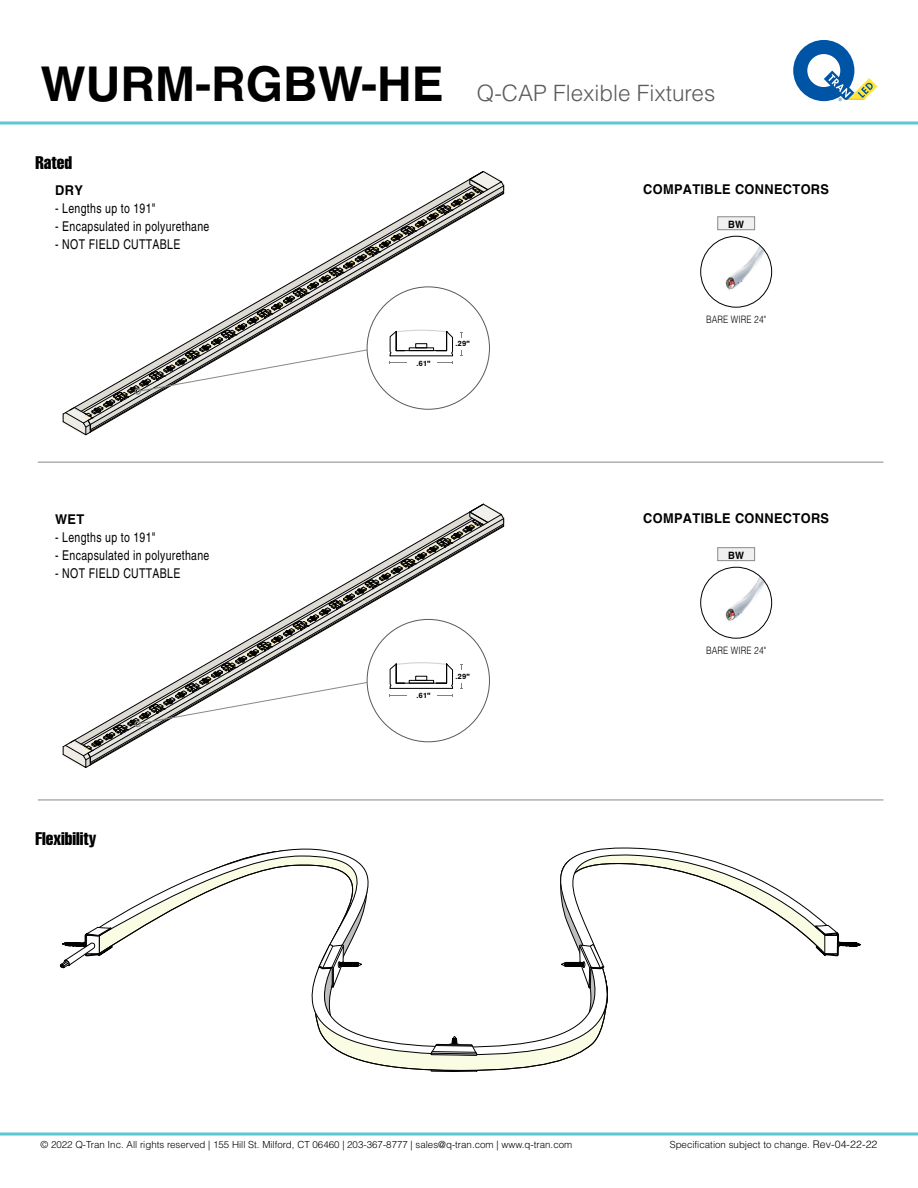
<style>
.page{position:relative;width:918px;height:1188px;background:#fff}
.page>*{position:absolute;margin:0;border:0;box-sizing:border-box;transform-origin:0 0}
.t1{font:300 22.5px "Helvetica LT Pro";color:#5a5a5a}
.t2{font:extra-condensed 18px "Helvetica LT Pro";color:#000}
.t3{font:condensed 13.5px "Helvetica LT Pro";letter-spacing:.025em;color:#000;scale:.95 1}
.t4{font:700 13.5px "Helvetica LT Pro";letter-spacing:.025em;color:#000;scale:.95 1}
.t5{font:300 10.2px "Helvetica LT Pro";letter-spacing:.01em;color:#000;scale:.82 1}
.t6{font:700 10.2px "Helvetica LT Pro";color:#000;scale:.93 1}
.t7{font:300 9.75px "Helvetica LT Pro";color:#000}
.t8{font:700 7.8px "Nimbus San";color:#010101}
.s1{font-weight:700;font-size:48px;color:#000}
.s2{font-size:10.5px}
</style>
<div class="page">
<svg style="left:0;top:1132px;width:918px;height:4px;background:#84d4dd"></svg>
<hr style="left:0;top:122px;width:918px;height:2px;background:#5cc7d3">
<svg style="left:793px;top:40px;width:85px;height:61px"></svg>
<img style="left:701px;top:236px;width:71px;height:60px">
<div style="left:700px;top:236px;width:72px;height:71px;border:1px solid #000;border-radius:50%"></div>
<div style="left:718px;top:217px;width:37px;height:13px;background:#f0f0f0"></div>
<div style="left:718px;top:217px;width:37px;height:13px;border:1px solid #888"></div>
<div style="left:718px;top:548px;width:37px;height:13px;background:#f0f0f0"></div>
<div style="left:718px;top:548px;width:37px;height:13px;border:1px solid #888"></div>
<img style="left:701px;top:567px;width:71px;height:58px">
<div style="left:700px;top:567px;width:72px;height:71px;border:1px solid #000;border-radius:50%"></div>
<hr style="left:38px;top:800px;width:845px;height:1px;background:#888">
<svg style="left:431px;top:1071px;width:46px;height:1px"></svg>
<svg style="left:350px;top:1057px;width:222px;height:14px"></svg>
<svg style="left:97px;top:848px;width:741px;height:209px"></svg>
<svg style="left:308px;top:884px;width:60px;height:134px"></svg>
<svg style="left:814px;top:924px;width:47px;height:32px"></svg>
<svg style="left:431px;top:1036px;width:46px;height:20px"></svg>
<svg style="left:560px;top:877px;width:53px;height:137px"></svg>
<svg style="left:60px;top:927px;width:52px;height:42px"></svg>
<svg style="left:63px;top:504px;width:441px;height:264px"></svg>
<div style="left:134px;top:721px;width:7px;height:6px;border:1px solid #888;border-radius:50%"></div>
<svg style="left:63px;top:171px;width:441px;height:264px"></svg>
<div style="left:134px;top:388px;width:7px;height:7px;border:1px solid #888;border-radius:50%"></div>
<hr style="left:38px;top:462px;width:845px;height:1px;background:#888">
<h1 class="t1" style="left:40px;top:79px;width:676px"><span class="s1">WURM-RGBW-HE</span> Q-CAP Flexible Fixtures</h1>
<h2 class="t2" style="left:35px;top:152px;width:38px">Rated</h2>
<h3 class="t4" style="left:55px;top:182px;width:31px">DRY</h3>
<h3 class="t3" style="left:55px;top:200px;width:107px">- Lengths up to 191"</h3>
<h3 class="t3" style="left:55px;top:218px;width:164px">- Encapsulated in polyurethane</h3>
<h3 class="t3" style="left:55px;top:236px;width:133px">- NOT FIELD CUTTABLE</h3>
<h3 class="t4" style="left:55px;top:511px;width:32px">WET</h3>
<h3 class="t3" style="left:55px;top:529px;width:107px">- Lengths up to 191"</h3>
<h3 class="t3" style="left:55px;top:547px;width:164px">- Encapsulated in polyurethane</h3>
<h3 class="t3" style="left:55px;top:565px;width:133px">- NOT FIELD CUTTABLE</h3>
<h2 class="t2" style="left:35px;top:827px;width:63px">Flexibility</h2>
<p class="t8" style="left:416px;top:359px;width:16px">.61"</p>
<p class="t8" style="left:456px;top:339px;width:16px">.29"</p>
<p class="t8" style="left:416px;top:691px;width:16px">.61"</p>
<p class="t8" style="left:456px;top:672px;width:16px">.29"</p>
<h3 class="t4" style="left:643px;top:181px;width:197px">COMPATIBLE CONNECTORS</h3>
<p class="t6" style="left:728px;top:218px;width:18px">BW</p>
<p class="t5" style="left:706px;top:313px;width:74px">BARE WIRE 24"</p>
<h3 class="t4" style="left:643px;top:510px;width:197px">COMPATIBLE CONNECTORS</h3>
<p class="t6" style="left:728px;top:549px;width:18px">BW</p>
<p class="t5" style="left:706px;top:644px;width:74px">BARE WIRE 24"</p>
<p class="t7" style="left:40px;top:1138px;width:533px">© 2022 Q-Tran Inc. All rights reserved | 155 Hill St. Milford, CT 06460 | 203-367-8777 | sales@q-tran.com | www.q-tran.com</p>
<p class="t7" style="left:670px;top:1138px;width:209px">Specification subject to change. <span class="s2">Rev-04-22-22</span></p>
</div>
